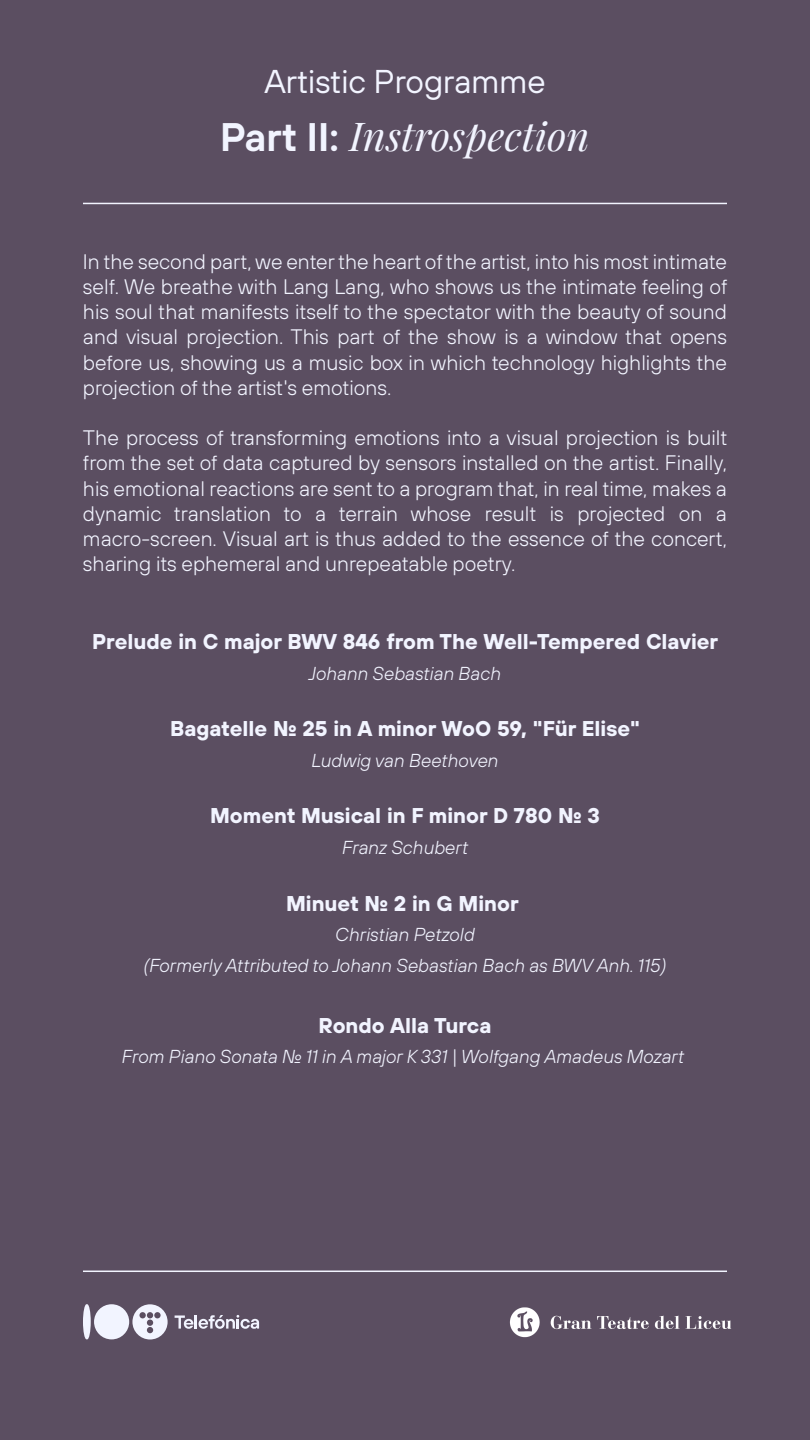
<style>
.page{position:relative;width:810px;height:1440px;background:#5b4e61}
.page>*{position:absolute;margin:0;border:0;box-sizing:border-box;transform-origin:0 0}
.t1{font:italic 39.9px "Playfair Display";color:#f2f4ff}
.t2{font:33px "Tele Sans";color:#f2f4ff}
.t3{font:700 21.38px "Tele Sans";color:#f2f4ff}
.t4{font:300 21px/25.2px "Tele Sans";color:#f2f4ff;text-align:justify}
.t5{font:italic 300 18.75px/30.8px "Tele Sans";color:#f2f4ff;text-align:center}
.s1{font-family:"Tele Sans";font-weight:600;font-style:normal}
</style>
<div class="page">
<hr style="left:83px;top:203px;width:644px;height:1px;background:#f2f4ff">
<hr style="left:83px;top:1271px;width:644px;height:1px;background:#f2f4ff">
<div style="left:94px;top:1304px;width:35px;height:35px;background:#f2f4ff;border-radius:50%"></div>
<svg style="left:83px;top:1304px;width:8px;height:35px"></svg>
<svg style="left:175px;top:1315px;width:84px;height:14px"></svg>
<svg style="left:132px;top:1304px;width:36px;height:36px"></svg>
<img style="left:492px;top:1270px;width:240px;height:68px">
<h2 class="t2" style="left:264px;top:61px;width:283px">Artistic Programme</h2>
<h1 class="t1" style="left:220px;top:105px;width:371px"><span class="s1">Part II:</span> Instrospection</h1>
<p class="t4" style="left:83px;top:248px;width:646px">In the second part, we enter the heart of the artist, into his most intimate self. We breathe with Lang Lang, who shows us the intimate feeling of his soul that manifests itself to the spectator with the beauty of sound and visual projection. This part of the show is a window that opens before us, showing us a music box in which technology highlights the projection of the artist's emotions.</p>
<p class="t4" style="left:83px;top:425px;width:646px">The process of transforming emotions into a visual projection is built from the set of data captured by sensors installed on the artist. Finally, his emotional reactions are sent to a program that, in real time, makes a dynamic translation to a terrain whose result is projected on a macro-screen. Visual art is thus added to the essence of the concert, sharing its ephemeral and unrepeatable poetry.</p>
<p class="t3" style="left:92px;top:627px;width:628px">Prelude in C major BWV 846 from The Well-Tempered Clavier</p>
<p class="t5" style="left:309px;top:657px;width:194px">Johann Sebastian Bach</p>
<p class="t3" style="left:170px;top:714px;width:472px">Bagatelle № 25 in A minor WoO 59, "Für Elise"</p>
<p class="t5" style="left:311px;top:744px;width:189px">Ludwig van Beethoven</p>
<p class="t3" style="left:210px;top:802px;width:392px">Moment Musical in F minor D 780 № 3</p>
<p class="t5" style="left:342px;top:832px;width:128px">Franz Schubert</p>
<p class="t3" style="left:286px;top:889px;width:234px">Minuet № 2 in G Minor</p>
<p class="t5" style="left:144px;top:919px;width:525px">Christian Petzold<br>(Formerly Attributed to Johann Sebastian Bach as BWV Anh. 115)</p>
<p class="t3" style="left:319px;top:1011px;width:174px">Rondo Alla Turca</p>
<p class="t5" style="left:122px;top:1041px;width:564px">From Piano Sonata № 11 in A major K 331 | Wolfgang Amadeus Mozart</p>
</div>
